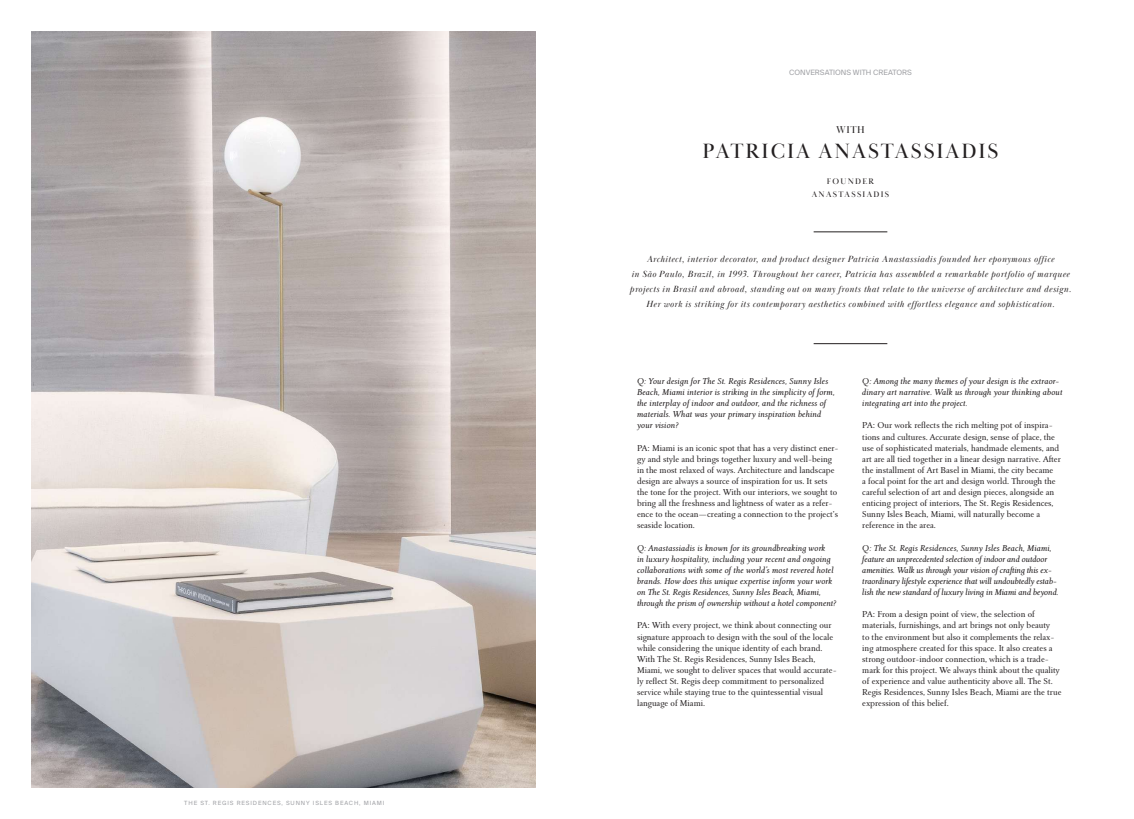
<style>
.page{position:relative;width:1134px;height:819px;background:#fff}
.page>*{position:absolute;margin:0;border:0;box-sizing:border-box;transform-origin:0 0}
.t1{font:21.26px "Baskerville Display PT";letter-spacing:.09em;color:#231f20}
.t2{font:10.15px "Baskerville Display PT";color:#231f20}
.t3{font:9.19px/11.1px "Roos St Regis Display";color:#231f20}
.t4{font:italic 9.19px/11.1px "Roos St Regis Display";color:#231f20}
.t5{font:italic 9.19px/14.8px "Baskerville Display PT";letter-spacing:.055em;color:#231f20;text-align:center}
.t6{font:italic 9.19px/11.1px "Roos St Regis Display";letter-spacing:-.02em;color:#231f20}
.t7{font:8.31px/13px "Baskerville Display PT";letter-spacing:.16em;color:#231f20;text-align:center}
.t8{font:7.35px "Suisse Intl";color:#a2a3a7}
.t9{font:5.77px "Suisse Intl";letter-spacing:.15em;color:#a2a3a7}
</style>
<div class="page">
<img style="left:32px;top:32px;width:504px;height:756px">
<hr style="left:814px;top:232px;width:73px;height:1px;background:#231f20">
<hr style="left:814px;top:344px;width:73px;height:1px;background:#231f20">
<p class="t9" style="left:184px;top:800px;width:202px">THE ST. REGIS RESIDENCES, SUNNY ISLES BEACH, MIAMI</p>
<p class="t8" style="left:789px;top:68px;width:124px">CONVERSATIONS WITH CREATORS</p>
<p class="t2" style="left:836px;top:124px;width:30px">WITH</p>
<h1 class="t1" style="left:703px;top:138px;width:297px">PATRICIA ANASTASSIADIS</h1>
<p class="t7" style="left:812px;top:175px;width:79px">FOUNDER<br>ANASTASSIADIS</p>
<p class="t5" style="left:630px;top:253px;width:443px">Architect, interior decorator, and product designer Patricia Anastassiadis founded her eponymous office<br>in São Paulo, Brazil, in 1993. Throughout her career, Patricia has assembled a remarkable portfolio of marquee projects in Brasil and abroad, standing out on many fronts that relate to the universe of architecture and design.<br>Her work is striking for its contemporary aesthetics combined with effortless elegance and sophistication.</p>
<p class="t4" style="left:637px;top:376px;width:199px">Q: Your design for The St. Regis Residences, Sunny Isles Beach, Miami interior is striking in the simplicity of form, the interplay of indoor and outdoor, and the richness of materials. What was your primary inspiration behind your vision?</p>
<p class="t3" style="left:637px;top:442px;width:203px">PA: Miami is an iconic spot that has a very distinct ener&shy;gy and style and brings together luxury and well-being in the most relaxed of ways. Architecture and landscape design are always a source of inspiration for us. It sets the tone for the project. With our interiors, we sought to bring all the freshness and lightness of water as a refer&shy;ence to the ocean—creating a connection to the project’s seaside location.</p>
<p class="t4" style="left:637px;top:542px;width:201px">Q: Anastassiadis is known for its groundbreaking work<br>in luxury hospitality, including your recent and ongoing collaborations with some of the world’s most revered hotel brands. How does this unique expertise inform your work on The St. Regis Residences, Sunny Isles Beach, Miami, through the prism of ownership without a hotel component?</p>
<p class="t3" style="left:637px;top:620px;width:201px">PA: With every project, we think about connecting our signature approach to design with the soul of the locale while considering the unique identity of each brand.<br>With The St. Regis Residences, Sunny Isles Beach, Miami, we sought to deliver spaces that would accurate&shy;ly reflect St. Regis deep commitment to personalized service while staying true to the quintessential visual language of Miami.</p>
<p class="t4" style="left:862px;top:376px;width:202px">Q: Among the many themes of your design is the extraor&shy;dinary art narrative. Walk us through your thinking about integrating art into the project.</p>
<p class="t3" style="left:862px;top:420px;width:200px">PA: Our work reflects the rich melting pot of inspira&shy;tions and cultures. Accurate design, sense of place, the use of sophisticated materials, handmade elements, and art are all tied together in a linear design narrative. After the installment of Art Basel in Miami, the city became<br>a focal point for the art and design world. Through the careful selection of art and design pieces, alongside an enticing project of interiors, The St. Regis Residences, Sunny Isles Beach, Miami, will naturally become a reference in the area.</p>
<p class="t6" style="left:862px;top:542px;width:198px">Q: The St. Regis Residences, Sunny Isles Beach, Miami, feature an unprecedented selection of indoor and outdoor amenities. Walk us through your vision of crafting this ex&shy;traordinary lifestyle experience that will undoubtedly estab&shy;lish the new standard of luxury living in Miami and beyond.</p>
<p class="t3" style="left:862px;top:609px;width:201px">PA: From a design point of view, the selection of materials, furnishings, and art brings not only beauty<br>to the environment but also it complements the relax&shy;ing atmosphere created for this space. It also creates a strong outdoor-indoor connection, which is a trade&shy;mark for this project. We always think about the quality of experience and value authenticity above all. The St.<br>Regis Residences, Sunny Isles Beach, Miami are the true expression of this belief.</p>
</div>
